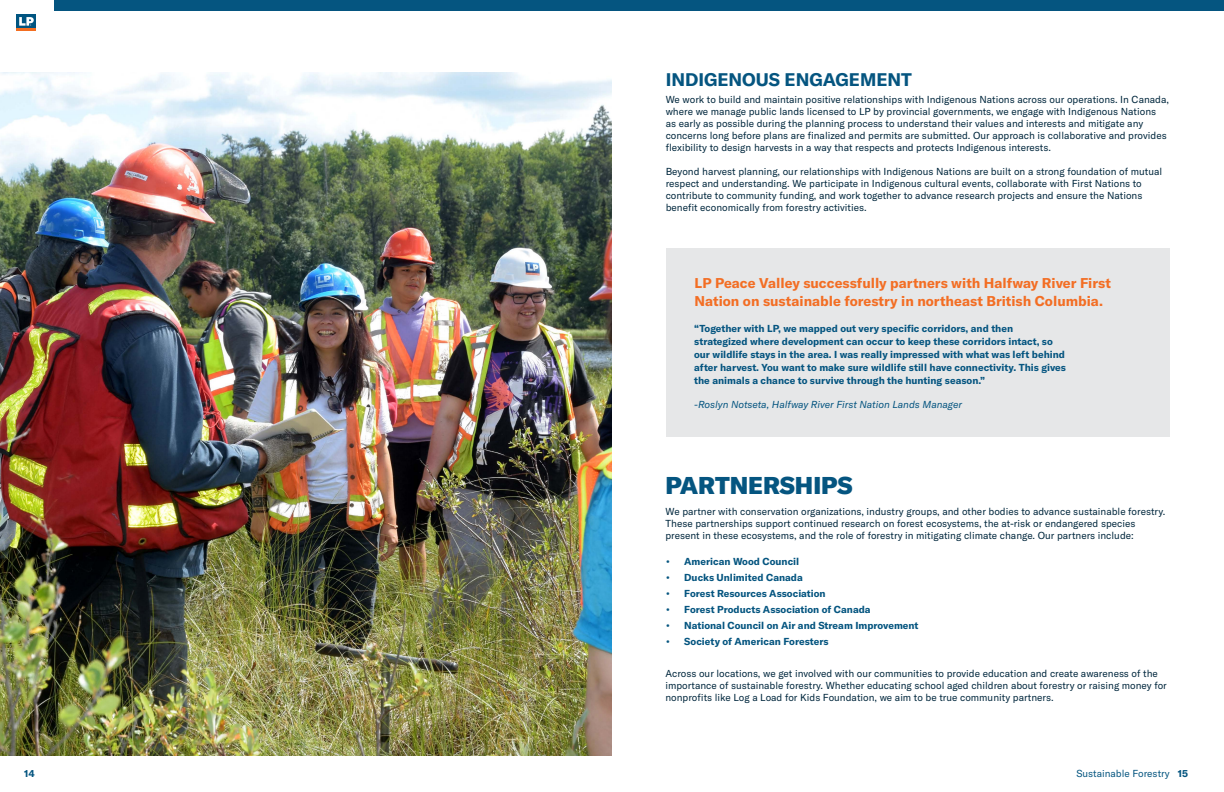
<style>
.page{position:relative;width:1224px;height:792px;background:#fff}
.page>*{position:absolute;margin:0;border:0;box-sizing:border-box;transform-origin:0 0}
.t1{font:900 24px "GT America";color:#055580}
.t2{font:700 18px "GT America";color:#055580}
.t3{font:700 14px/18px "GT America";color:#f36e24}
.t4{font:10px/12px "GT America";color:#00273d}
.t5{font:700 10px/13px "GT America";color:#055580}
.t6{font:italic 10px "GT America";color:#055580}
.t7{font:10px "GT America";color:#055580}
.s1{font-weight:700}
</style>
<div class="page">
<div style="left:54px;top:0;width:1170px;height:11px;background:#055580"></div>
<div style="left:17px;top:14px;width:19px;height:14px;background:#005581"></div>
<hr style="left:17px;top:28px;width:19px;height:3px;background:#f36e21">
<svg style="left:19px;top:17px;width:15px;height:9px"></svg>
<img style="left:0;top:72px;width:612px;height:684px">
<div style="left:666px;top:249px;width:504px;height:188px;background:#e6e7e8"></div>
<h2 class="t2" style="left:666px;top:69px;width:248px">INDIGENOUS ENGAGEMENT</h2>
<p class="t4" style="left:666px;top:93px;width:505px">We work to build and maintain positive relationships with Indigenous Nations across our operations. In Canada, where we manage public lands licensed to LP by provincial governments, we engage with Indigenous Nations as early as possible during the planning process to understand their values and interests and mitigate any concerns long before plans are finalized and permits are submitted. Our approach is collaborative and provides flexibility to design harvests in a way that respects and protects Indigenous interests.</p>
<p class="t4" style="left:666px;top:165px;width:498px">Beyond harvest planning, our relationships with Indigenous Nations are built on a strong foundation of mutual respect and understanding. We participate in Indigenous cultural events, collaborate with First Nations to contribute to community funding, and work together to advance research projects and ensure the Nations benefit economically from forestry activities.</p>
<h3 class="t3" style="left:695px;top:274px;width:418px">LP Peace Valley successfully partners with Halfway River First<br>Nation on sustainable forestry in northeast British Columbia.</h3>
<p class="t5" style="left:694px;top:322px;width:373px">“Together with LP, we mapped out very specific corridors, and then strategized where development can occur to keep these corridors intact, so our wildlife stays in the area. I was really impressed with what was left behind after harvest. You want to make sure wildlife still have connectivity. This gives the animals a chance to survive through the hunting season.”</p>
<p class="t6" style="left:694px;top:399px;width:270px">-Roslyn Notseta, Halfway River First Nation Lands Manager</p>
<h1 class="t1" style="left:666px;top:470px;width:189px">PARTNERSHIPS</h1>
<p class="t4" style="left:666px;top:506px;width:501px">We partner with conservation organizations, industry groups, and other bodies to advance sustainable forestry.<br>These partnerships support continued research on forest ecosystems, the at-risk or endangered species present in these ecosystems, and the role of forestry in mitigating climate change. Our partners include:</p>
<p class="t5" style="left:666px;top:555px;width:135px">• American Wood Council</p>
<p class="t5" style="left:666px;top:571px;width:138px">• Ducks Unlimited Canada</p>
<p class="t5" style="left:666px;top:587px;width:161px">• Forest Resources Association</p>
<p class="t5" style="left:666px;top:603px;width:206px">• Forest Products Association of Canada</p>
<p class="t5" style="left:666px;top:619px;width:254px">• National Council on Air and Stream Improvement</p>
<p class="t5" style="left:666px;top:635px;width:164px">• Society of American Foresters</p>
<p class="t4" style="left:666px;top:667px;width:503px">Across our locations, we get involved with our communities to provide education and create awareness of the importance of sustainable forestry. Whether educating school aged children about forestry or raising money for nonprofits like Log a Load for Kids Foundation, we aim to be true community partners.</p>
<p class="t5" style="left:24px;top:767px;width:12px">14</p>
<p class="t7" style="left:1076px;top:768px;width:113px">Sustainable Forestry <span class="s1">15</span></p>
</div>
